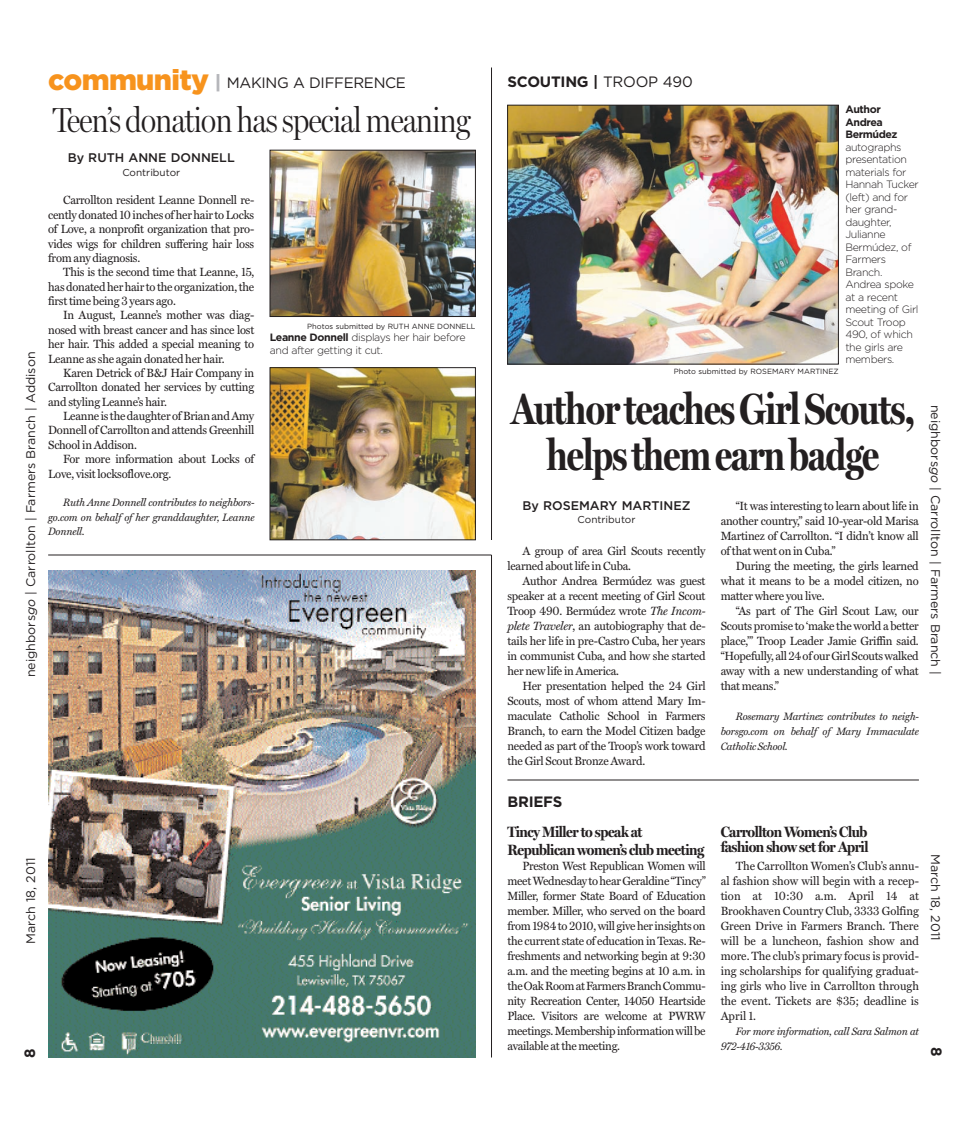
<style>
.page{position:relative;width:968px;height:1125px;background:#fff}
.page>*{position:absolute;margin:0;border:0;box-sizing:border-box;transform-origin:0 0}
.t1{font:700 43.75px/46.2px "Miller Deck Condensed";letter-spacing:-.015em;color:#231f20;text-align:center;scale:.95 1}
.t2{font:300 35px "Miller Display Cond";letter-spacing:-.015em;color:#231f20;scale:.95 1}
.t3{font:700 15px/18px "Miller Deck Condensed";letter-spacing:-.03em;color:#231f20;scale:1.1 1}
.t4{font:15px "Gotham";letter-spacing:-.02em;color:#231f20}
.t5{font:700 15px "Gotham";letter-spacing:-.015em;color:#231f20}
.t6{font:12.5px "Gotham";color:#231f20}
.t7{font:500 12.5px "Gotham";color:#231f20}
.t8{font:12px/15px "Miller Text LF";letter-spacing:-.02em;color:#231f20;text-align:justify;scale:.95 1}
.t9{font:italic 10.75px/15px "Miller Text LF";letter-spacing:-.02em;color:#231f20;text-align:justify;scale:.95 1}
.t10{font:300 10.62px/12.5px "Gotham";letter-spacing:-.035em;color:#231f20}
.t11{font:700 10.62px/12.5px "Gotham";letter-spacing:-.035em;color:#231f20}
.t12{font:10px "Gotham";color:#231f20}
.t13{font:7.5px "Gotham";color:#231f20}
.s1{font-style:italic}
.s2{font-weight:900;font-size:28.75px;color:#f7931d}
.s3{font-weight:900;font-size:18.75px;color:#b6b7bb}
.s4{font-weight:700}
.s5{font-weight:400}
</style>
<div class="page">
<img style="left:48px;top:571px;width:428px;height:486px">
<hr style="left:48px;top:555px;width:443px;height:1px;background:#231f20">
<hr style="left:491px;top:555px;width:1px;height:503px;background:#231f20">
<img style="left:272px;top:152px;width:201px;height:163px">
<div style="left:270px;top:150px;width:205px;height:167px;border:1px solid #231f20"></div>
<img style="left:272px;top:370px;width:201px;height:168px">
<hr style="left:491px;top:68px;width:1px;height:472px;background:#231f20">
<hr style="left:507px;top:780px;width:411px;height:1px;background:#231f20">
<img style="left:509px;top:107px;width:327px;height:255px">
<div style="left:507px;top:105px;width:331px;height:259px;border:1px solid #231f20"></div>
<p class="t6" style="left:24px;top:677px;width:327px;rotate:-90deg">neighbors<span class="s1">go</span> | Carrollton | Farmers Branch | Addison</p>
<p class="t4" style="left:48px;top:74px;width:359px"><span class="s2">community</span> <span class="s3">|</span> MAKING A DIFFERENCE</p>
<h2 class="t2" style="left:53px;top:99px;width:441px">Teen’s donation has special meaning</h2>
<p class="t7" style="left:68px;top:151px;width:168px">By RUTH ANNE DONNELL</p>
<p class="t12" style="left:122px;top:166px;width:59px">Contributor</p>
<p class="t8" style="left:48px;top:193px;width:218px;line-height:14.4px;text-indent:15px">Carrollton resident Leanne Donnell re&shy;cently donated 10 inches of her hair to Locks of Love, a nonprofit organization that pro&shy;vides wigs for children suffering hair loss from any diagnosis.</p>
<p class="t8" style="left:48px;top:265px;width:218px;line-height:14.4px;text-indent:15px">This is the second time that Leanne, 15, has donated her hair to the organization, the first time being 3 years ago.</p>
<p class="t8" style="left:48px;top:308px;width:218px;line-height:14.4px;text-indent:15px">In August, Leanne’s mother was diag&shy;nosed with breast cancer and has since lost her hair. This added a special meaning to Leanne as she again donated her hair.</p>
<p class="t8" style="left:48px;top:366px;width:218px;line-height:14.4px;text-indent:15px">Karen Detrick of B&amp;J Hair Company in Carrollton donated her services by cutting and styling Leanne’s hair.</p>
<p class="t8" style="left:48px;top:409px;width:218px;line-height:14.4px;text-indent:15px">Leanne is the daughter of Brian and Amy Donnell of Carrollton and attends Greenhill School in Addison.</p>
<p class="t8" style="left:48px;top:452px;width:218px;line-height:14.4px;text-indent:15px">For more information about Locks of<br>Love, visit locksoflove.org.</p>
<p class="t9" style="left:48px;top:495px;width:219px;line-height:14.4px;text-indent:15px">Ruth Anne Donnell contributes to neighbors&shy;go.com on behalf of her granddaughter, Leanne Donnell.</p>
<p class="t13" style="left:307px;top:322px;width:170px">Photos submitted by RUTH ANNE DONNELL</p>
<p class="t10" style="left:270px;top:332px;width:197px"><span class="s4">Leanne Donnell</span> displays her hair before and after getting it cut.</p>
<p class="t6" style="left:24px;top:944px;width:88px;rotate:-90deg">March 18, 2011</p>
<p class="t5" style="left:21px;top:1058px;width:11px;rotate:-90deg">8</p>
<p class="t5" style="left:507px;top:73px;width:187px">SCOUTING | <span class="s5">TROOP 490</span></p>
<p class="t11" style="left:845px;top:104px;width:54px">Author<br>Andrea<br>Bermúdez</p>
<p class="t10" style="left:845px;top:141px;width:75px">autographs presentation materials for<br>Hannah Tucker (left) and for her grand&shy;daughter,<br>Julianne<br>Bermúdez, of<br>Farmers<br>Branch.<br>Andrea spoke at a recent meeting of Girl<br>Scout Troop<br>490, of which the girls are members.</p>
<p class="t13" style="left:673px;top:367px;width:166px">Photo submitted by ROSEMARY MARTINEZ</p>
<h1 class="t1" style="left:511px;top:386px;width:427px">Author teaches Girl Scouts, helps them earn badge</h1>
<p class="t7" style="left:522px;top:498px;width:169px">By ROSEMARY MARTINEZ</p>
<p class="t12" style="left:577px;top:514px;width:59px">Contributor</p>
<p class="t8" style="left:507px;top:543px;width:210px;text-indent:15px">A group of area Girl Scouts recently learned about life in Cuba.</p>
<p class="t8" style="left:507px;top:573px;width:210px;text-indent:15px">Author Andrea Bermúdez was guest speaker at a recent meeting of Girl Scout Troop 490. Bermúdez wrote <span class="s1">The Incom&shy;plete Traveler</span>, an autobiography that de&shy;tails her life in pre-Castro Cuba, her years in communist Cuba, and how she started her new life in America.</p>
<p class="t8" style="left:507px;top:678px;width:210px;text-indent:15px">Her presentation helped the 24 Girl Scouts, most of whom attend Mary Im&shy;maculate Catholic School in Farmers Branch, to earn the Model Citizen badge needed as part of the Troop’s work toward the Girl Scout Bronze Award.</p>
<p class="t8" style="left:720px;top:498px;width:210px;text-indent:15px">“It was interesting to learn about life in another country,” said 10-year-old Marisa Martinez of Carrollton. “I didn’t know all of that went on in Cuba.”</p>
<p class="t8" style="left:720px;top:558px;width:210px;text-indent:15px">During the meeting, the girls learned what it means to be a model citizen, no matter where you live.</p>
<p class="t8" style="left:720px;top:603px;width:210px;text-indent:15px">“As part of The Girl Scout Law, our Scouts promise to ‘make the world a better place,’” Troop Leader Jamie Griffin said. “Hopefully, all 24 of our Girl Scouts walked away with a new understanding of what that means.”</p>
<p class="t9" style="left:720px;top:709px;width:210px;text-indent:15px">Rosemary Martinez contributes to neigh&shy;borsgo.com on behalf of Mary Immaculate Catholic School.</p>
<p class="t6" style="left:942px;top:405px;width:272px;rotate:90deg">neighbors<span class="s1">go</span> | Carrollton | Farmers Branch |</p>
<p class="t5" style="left:507px;top:793px;width:57px">BRIEFS</p>
<p class="t3" style="left:507px;top:822px;width:180px">Tincy Miller to speak at<br>Republican women’s club meeting</p>
<p class="t8" style="left:507px;top:858px;width:210px;text-indent:15px">Preston West Republican Women will meet Wednesday to hear Geraldine “Tincy” Miller, former State Board of Education member. Miller, who served on the board from 1984 to 2010, will give her insights on the current state of education in Texas. Re&shy;freshments and networking begin at 9:30 a.m. and the meeting begins at 10 a.m. in the Oak Room at Farmers Branch Commu&shy;nity Recreation Center, 14050 Heartside Place. Visitors are welcome at PWRW meetings. Membership information will be available at the meeting.</p>
<p class="t3" style="left:720px;top:824px;width:136px;line-height:15px">Carrollton Women’s Club fashion show set for April</p>
<p class="t8" style="left:720px;top:858px;width:210px;text-indent:15px">The Carrollton Women’s Club’s annu&shy;al fashion show will begin with a recep&shy;tion at 10:30 a.m. April 14 at Brookhaven Country Club, 3333 Golfing Green Drive in Farmers Branch. There will be a luncheon, fashion show and more. The club’s primary focus is provid&shy;ing scholarships for qualifying graduat&shy;ing girls who live in Carrollton through the event. Tickets are $35; deadline is April 1.</p>
<p class="t9" style="left:720px;top:1024px;width:210px;text-indent:15px">For more information, call Sara Salmon at<br>972-416-3356.</p>
<p class="t6" style="left:942px;top:854px;width:88px;rotate:90deg">March 18, 2011</p>
<p class="t5" style="left:944px;top:1047px;width:11px;rotate:90deg">8</p>
</div>
